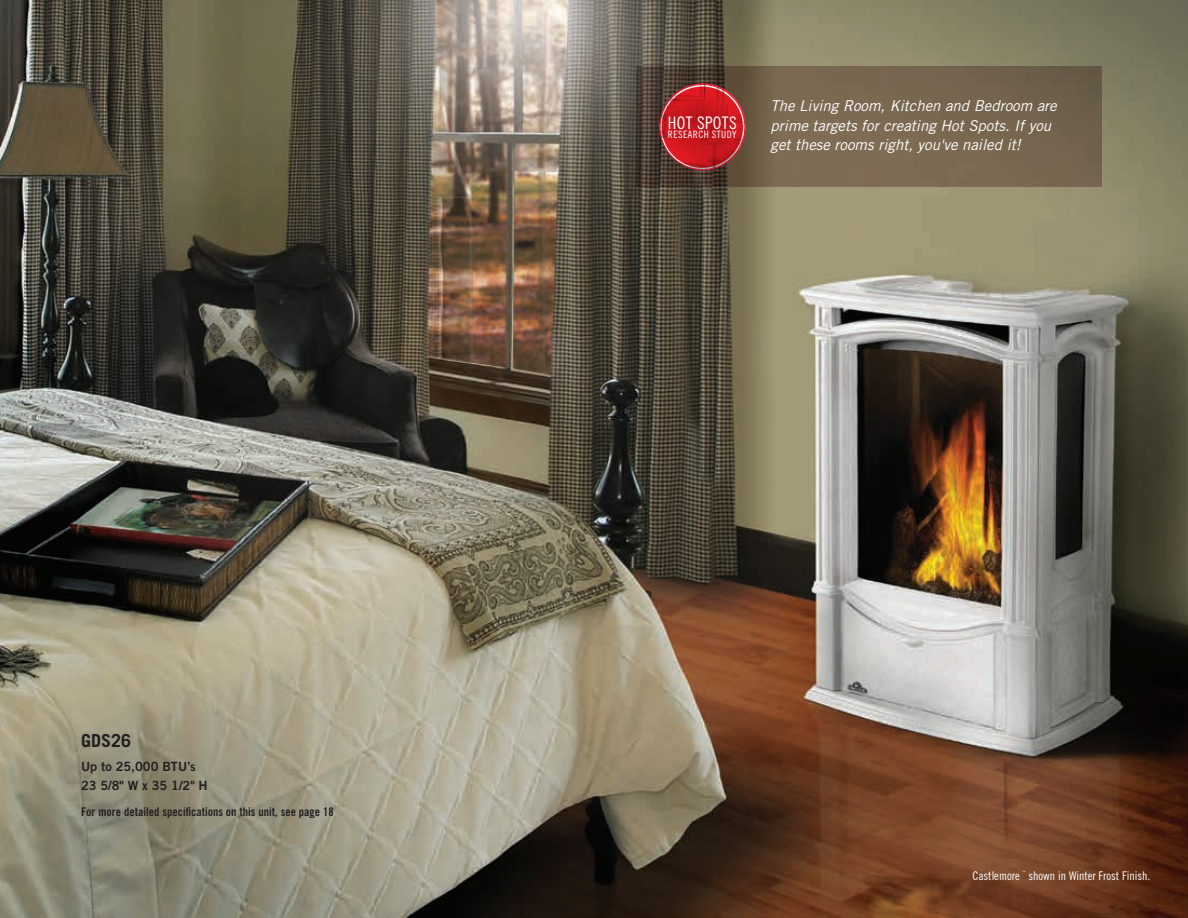
<style>
.page{position:relative;width:1188px;height:918px;background:#fff}
.page>*{position:absolute;margin:0;border:0;box-sizing:border-box;transform-origin:0 0}
.t1{font:700 18px "Trade Gothic LT Std";color:#231f20}
.t2{font:17.25px "Trade Gothic LT Std Cn 18";letter-spacing:.02em;color:#fff}
.t3{font:italic 15px/19.5px "Trade Gothic LT Std";color:#fff}
.t4{font:12.75px/19.5px "Trade Gothic LT Std Bd 2";color:#231f20}
.t5{font:12px "Trade Gothic LT Std Bd Cn 20";color:#231f20}
.t6{font:12px "Trade Gothic LT Std Cn 18";color:#fff}
.t7{font:10.2px "Trade Gothic LT Std Cn 18";letter-spacing:.04em;color:#fff}
.t8{font:3px "Trade Gothic LT Std Cn 18";color:#fff}
</style>
<div class="page">
<img style="left:0;top:0;width:1188px;height:918px">
<svg style="left:636px;top:67px;width:466px;height:120px;background:#705f4b"></svg>
<img style="left:660px;top:84px;width:86px;height:86px;border-radius:43px">
<svg style="left:662px;top:87px;width:81px;height:81px;background:#c8181f"></svg>
<svg style="left:960px;top:349px;width:7px;height:7px"></svg>
<p class="t1" style="left:81px;top:729px;width:52px">GDS26</p>
<p class="t4" style="left:81px;top:756px;width:128px">Up to 25,000 BTU’s<br>23 5/8" W x 35 1/2" H</p>
<p class="t5" style="left:81px;top:804px;width:254px">For more detailed specifications on this unit, see page 18</p>
<p class="t2" style="left:668px;top:113px;width:70px">HOT SPOTS</p>
<p class="t7" style="left:668px;top:128px;width:70px">RESEARCH STUDY</p>
<p class="t3" style="left:771px;top:97px;width:288px">The Living Room, Kitchen and Bedroom are prime targets for creating Hot Spots. If you get these rooms right, you've nailed it!</p>
<p class="t6" style="left:972px;top:869px;width:49px">Castlemore</p>
<p class="t8" style="left:1023px;top:870px;width:4px">™</p>
<p class="t6" style="left:1028px;top:869px;width:123px">shown in Winter Frost Finish.</p>
</div>
